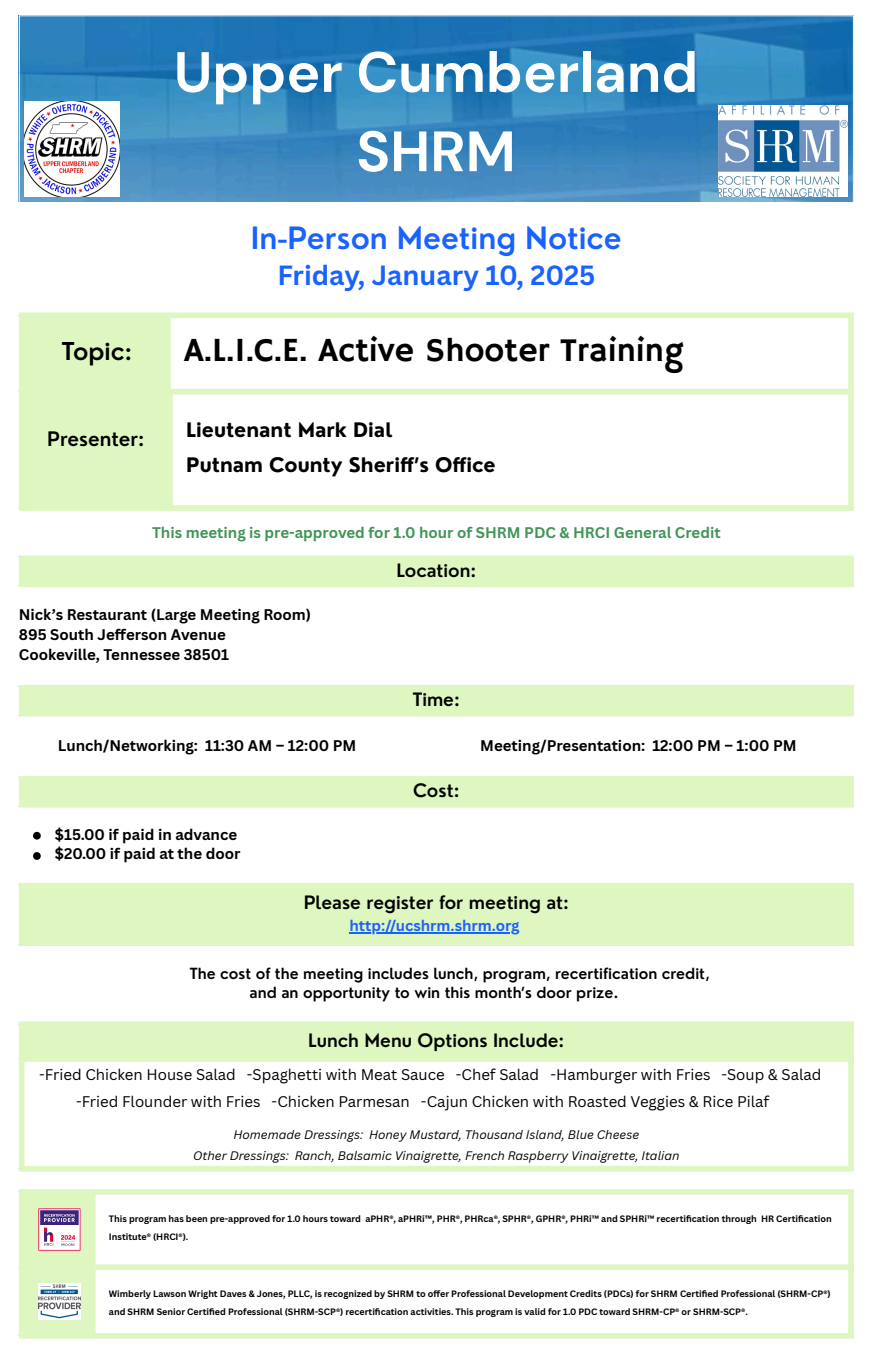
<style>
.page{position:relative;width:871px;height:1352px;background:#fff}
.page>*{position:absolute;margin:0;border:0;box-sizing:border-box;transform-origin:0 0}
.t1{font:700 56.7px "DM Sans";color:#fff}
.t2{font:33.75px "Hammersmith One";color:#000}
.t3{font:600 30px "Nourd";color:#1a62ff}
.t4{font:700 27px "Canva Sans";color:#1a62ff}
.t5{font:600 24px "Nourd";color:#000}
.t6{font:700 19.5px "Nourd";color:#000}
.t7{font:600 19.5px "Nourd";color:#000}
.t8{font:600 18px "Nourd";color:#000}
.t9{font:700 15px/20.2px "Canva Sans";color:#000}
.t10{font:15px "Canva Sans";color:#000}
.t11{font:600 15px/19.2px "Nourd";color:#000}
.t12{font:700 15px "Canva Sans";color:#429457}
.t13{font:700 15px "Canva Sans";color:#1a62ff}
.t14{font:italic 12px/20.2px "Canva Sans";color:#000;text-align:center}
.t15{font:700 9px/18px "Canva Sans";color:#000}
.s1{font-size:22.5px}
</style>
<div class="page">
<img style="left:20px;top:16px;width:833px;height:185px">
<img style="left:24px;top:102px;width:96px;height:94px">
<img style="left:718px;top:106px;width:129px;height:91px">
<div style="left:25px;top:318px;width:144px;height:187px;background:#def6bf"></div>
<hr style="left:169px;top:318px;width:2px;height:71px;background:#def6bf">
<div style="left:19px;top:318px;width:6px;height:187px;background:#def6bf"></div>
<div style="left:167px;top:394px;width:6px;height:111px;background:#def6bf"></div>
<div style="left:848px;top:318px;width:6px;height:187px;background:#def6bf"></div>
<div style="left:19px;top:312px;width:835px;height:6px;background:#def6bf"></div>
<div style="left:19px;top:389px;width:835px;height:5px;background:#def6bf"></div>
<div style="left:19px;top:505px;width:835px;height:6px;background:#def6bf"></div>
<div style="left:20px;top:556px;width:833px;height:30px;background:#def6bf"></div>
<hr style="left:19px;top:558px;width:2px;height:27px;background:#def6bf">
<hr style="left:851px;top:558px;width:3px;height:27px;background:#def6bf">
<hr style="left:19px;top:555px;width:835px;height:3px;background:#def6bf">
<hr style="left:19px;top:585px;width:835px;height:2px;background:#def6bf">
<div style="left:20px;top:686px;width:833px;height:29px;background:#def6bf"></div>
<hr style="left:19px;top:687px;width:2px;height:27px;background:#def6bf">
<hr style="left:851px;top:687px;width:3px;height:27px;background:#def6bf">
<hr style="left:19px;top:685px;width:835px;height:2px;background:#def6bf">
<hr style="left:19px;top:714px;width:835px;height:2px;background:#def6bf">
<div style="left:20px;top:777px;width:833px;height:30px;background:#def6bf"></div>
<hr style="left:19px;top:778px;width:2px;height:27px;background:#def6bf">
<hr style="left:851px;top:778px;width:3px;height:27px;background:#def6bf">
<hr style="left:19px;top:776px;width:835px;height:2px;background:#def6bf">
<hr style="left:19px;top:805px;width:835px;height:2px;background:#def6bf">
<svg style="left:33px;top:832px;width:8px;height:7px"></svg>
<svg style="left:33px;top:852px;width:8px;height:8px"></svg>
<div style="left:20px;top:884px;width:833px;height:61px;background:#def6bf"></div>
<hr style="left:350px;top:932px;width:169px;height:1px;background:#1a62ff">
<hr style="left:19px;top:885px;width:2px;height:59px;background:#def6bf">
<hr style="left:851px;top:885px;width:3px;height:59px;background:#def6bf">
<hr style="left:19px;top:883px;width:835px;height:2px;background:#def6bf">
<hr style="left:19px;top:944px;width:835px;height:2px;background:#def6bf">
<div style="left:21px;top:1024px;width:830px;height:35px;background:#def6bf"></div>
<div style="left:19px;top:1027px;width:6px;height:139px;background:#def6bf"></div>
<div style="left:848px;top:1027px;width:6px;height:139px;background:#def6bf"></div>
<div style="left:19px;top:1021px;width:835px;height:6px;background:#def6bf"></div>
<div style="left:19px;top:1056px;width:835px;height:6px;background:#def6bf"></div>
<div style="left:19px;top:1166px;width:835px;height:5px;background:#def6bf"></div>
<div style="left:25px;top:1194px;width:69px;height:139px;background:#def6bf"></div>
<img style="left:38px;top:1208px;width:43px;height:43px">
<img style="left:38px;top:1283px;width:43px;height:36px">
<hr style="left:94px;top:1194px;width:1px;height:139px;background:#def6bf">
<div style="left:19px;top:1194px;width:6px;height:139px;background:#def6bf"></div>
<div style="left:848px;top:1194px;width:6px;height:139px;background:#def6bf"></div>
<div style="left:19px;top:1189px;width:835px;height:5px;background:#def6bf"></div>
<div style="left:19px;top:1264px;width:835px;height:6px;background:#def6bf"></div>
<div style="left:19px;top:1333px;width:835px;height:5px;background:#def6bf"></div>
<p class="t1" style="left:174px;top:36px;width:526px">Upper Cumberland</p>
<p class="t1" style="left:356px;top:115px;width:161px">SHRM</p>
<h2 class="t3" style="left:251px;top:219px;width:372px">In-Person Meeting Notice</h2>
<h2 class="t4" style="left:277px;top:257px;width:319px">Friday, January 10, 2025</h2>
<h1 class="t5" style="left:62px;top:336px;width:71px">Topic<span class="s1">:</span></h1>
<p class="t2" style="left:184px;top:330px;width:501px">A.L.I.C.E. Active Shooter Training</p>
<p class="t7" style="left:47px;top:427px;width:99px">Presenter:</p>
<p class="t6" style="left:186px;top:418px;width:208px">Lieutenant Mark Dial</p>
<p class="t6" style="left:186px;top:453px;width:311px">Putnam County Sheriff’s Office</p>
<h3 class="t12" style="left:152px;top:521px;width:570px">This meeting is pre-approved for 1.0 hour of SHRM PDC &amp; HRCI General Credit</h3>
<p class="t8" style="left:396px;top:559px;width:82px">Location:</p>
<p class="t9" style="left:19px;top:604px;width:294px">Nick’s Restaurant (Large Meeting Room)<br>895 South Jefferson Avenue<br>Cookeville, Tennessee 38501</p>
<p class="t8" style="left:413px;top:688px;width:49px">Time:</p>
<p class="t9" style="left:58px;top:735px;width:300px">Lunch/Networking: 11:30 AM – 12:00 PM</p>
<p class="t9" style="left:480px;top:735px;width:318px">Meeting/Presentation: 12:00 PM – 1:00 PM</p>
<p class="t9" style="left:55px;top:824px;width:184px">$15.00 if paid in advance</p>
<p class="t9" style="left:55px;top:843px;width:187px">$20.00 if paid at the door</p>
<p class="t8" style="left:413px;top:779px;width:48px">Cost:</p>
<h1 class="t8" style="left:304px;top:891px;width:267px">Please register for meeting at:</h1>
<h1 class="t13" style="left:350px;top:915px;width:171px">http://ucshrm.shrm.org</h1>
<p class="t11" style="left:250px;top:963px;width:462px;text-indent:-60px">The cost of the meeting includes lunch, program, recertification credit, and an opportunity to win this month’s door prize.</p>
<p class="t8" style="left:308px;top:1029px;width:258px">Lunch Menu Options Include:</p>
<p class="t10" style="left:39px;top:1064px;width:784px">-Fried Chicken House Salad -Spaghetti with Meat Sauce -Chef Salad -Hamburger with Fries -Soup &amp; Salad</p>
<h1 class="t10" style="left:76px;top:1091px;width:695px">-Fried Flounder with Fries -Chicken Parmesan -Cajun Chicken with Roasted Veggies &amp; Rice Pilaf</h1>
<p class="t14" style="left:193px;top:1124px;width:488px">Homemade Dressings: Honey Mustard, Thousand Island, Blue Cheese<br>Other Dressings: Ranch, Balsamic Vinaigrette, French Raspberry Vinaigrette, Italian</p>
<p class="t15" style="left:109px;top:1209px;width:724px">This program has been pre-approved for 1.0 hours toward aPHR®, aPHRi™, PHR®, PHRca®, SPHR®, GPHR®, PHRi™ and SPHRi™ recertifi cation through HR Certifi cation<br>Institute® (HRCI®).</p>
<p class="t15" style="left:109px;top:1284px;width:723px">Wimberly Lawson Wright Daves &amp; Jones, PLLC, is recognized by SHRM to offer Professional Development Credits (PDCs) for SHRM Certifi ed Professional (SHRM-CP®) and SHRM Senior Certifi ed Professional (SHRM-SCP®) recertifi cation activities. This program is valid for 1.0 PDC toward SHRM-CP® or SHRM-SCP®.</p>
</div>
